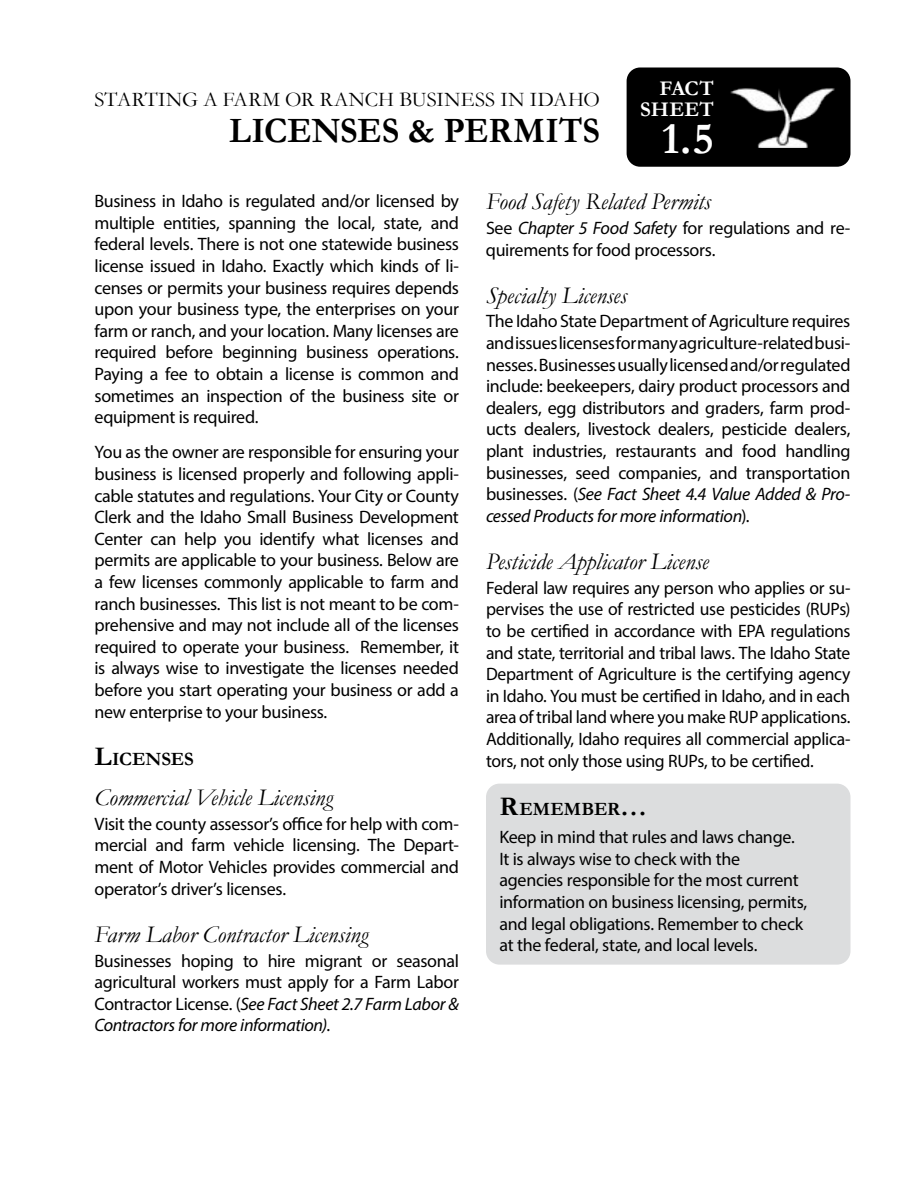
<style>
.page{position:relative;width:918px;height:1188px;background:#fff}
.page>*{position:absolute;margin:0;border:0;box-sizing:border-box;transform-origin:0 0}
.t1{font:700 45px "Garamond";color:#fff}
.t2{font:700 36px "Garamond";color:#000;scale:.95 1}
.t3{font:italic 24px "Garamond";letter-spacing:-.005em;color:#000}
.t4{font:21px "Garamond";letter-spacing:.01em;color:#000}
.t5{font:700 21px/21px "Garamond";letter-spacing:.005em;color:#fff;text-align:right}
.t6{font:700 18.9px "Garamond";letter-spacing:.005em;color:#000}
.t7{font:18px/21.6px "Myriad Pro";letter-spacing:-.02em;color:#000;text-align:justify}
.s1{font-size:27px}
.s2{font-style:italic}
</style>
<div class="page">
<div style="left:486px;top:784px;width:364px;height:181px;background:#dcddde;border-radius:14px"></div>
<div style="left:627px;top:68px;width:223px;height:99px;background:#000;border-radius:14px"></div>
<img style="left:730px;top:88px;width:105px;height:59px">
<p class="t4" style="left:95px;top:85px;width:507px">STARTING A FARM OR RANCH BUSINESS IN IDAHO</p>
<h2 class="t2" style="left:229px;top:106px;width:392px">LICENSES &amp; PERMITS</h2>
<p class="t5" style="left:640px;top:78px;width:75px">FACT<br>SHEET</p>
<h1 class="t1" style="left:662px;top:108px;width:53px">1.5</h1>
<p class="t7" style="left:94px;top:190px;width:366px">Business in Idaho is regulated and/or licensed by multiple entities, spanning the local, state, and federal levels. There is not one statewide business license issued in Idaho. Exactly which kinds of li&shy;censes or permits your business requires depends upon your business type, the enterprises on your farm or ranch, and your location. Many licenses are required before beginning business operations.<br>Paying a fee to obtain a license is common and sometimes an inspection of the business site or equipment is required.</p>
<p class="t7" style="left:94px;top:441px;width:366px">You as the owner are responsible for ensuring your business is licensed properly and following appli&shy;cable statutes and regulations. Your City or County Clerk and the Idaho Small Business Development Center can help you identify what licenses and permits are applicable to your business. Below are a few licenses commonly applicable to farm and ranch businesses. This list is not meant to be com&shy;prehensive and may not include all of the licenses required to operate your business. Remember, it is always wise to investigate the licenses needed before you start operating your business or add a new enterprise to your business.</p>
<p class="t6" style="left:94px;top:746px;width:101px"><span class="s1">L</span>ICENSES</p>
<h3 class="t3" style="left:94px;top:781px;width:240px">Commercial Vehicle Licensing</h3>
<p class="t7" style="left:94px;top:813px;width:366px">Visit the county assessor’s office for help with com&shy;mercial and farm vehicle licensing. The Depart&shy;ment of Motor Vehicles provides commercial and operator’s driver’s licenses.</p>
<h3 class="t3" style="left:94px;top:918px;width:275px">Farm Labor Contractor Licensing</h3>
<p class="t7" style="left:94px;top:949px;width:366px">Businesses hoping to hire migrant or seasonal agricultural workers must apply for a Farm Labor Contractor License. (<span class="s2">See Fact Sheet 2.7 Farm Labor &amp; Contractors for more information)</span>.</p>
<h3 class="t3" style="left:486px;top:186px;width:226px">Food Safety Related Permits</h3>
<p class="t7" style="left:486px;top:217px;width:366px">See <span class="s2">Chapter 5 Food Safety</span> for regulations and re&shy;quirements for food processors.</p>
<h3 class="t3" style="left:486px;top:279px;width:143px">Specialty Licenses</h3>
<p class="t7" style="left:486px;top:310px;width:366px">The Idaho State Department of Agriculture requires and issues licenses for many agriculture-related busi&shy;nesses. Businesses usually licensed and/or regulated include: beekeepers, dairy product processors and dealers, egg distributors and graders, farm prod&shy;ucts dealers, livestock dealers, pesticide dealers, plant industries, restaurants and food handling businesses, seed companies, and transportation businesses. (<span class="s2">See Fact Sheet 4.4 Value Added &amp; Pro&shy;cessed Products for more information</span>).</p>
<h3 class="t3" style="left:486px;top:545px;width:224px">Pesticide Applicator License</h3>
<p class="t7" style="left:486px;top:577px;width:366px">Federal law requires any person who applies or su&shy;pervises the use of restricted use pesticides (RUPs) to be certified in accordance with EPA regulations and state, territorial and tribal laws. The Idaho State Department of Agriculture is the certifying agency in Idaho. You must be certified in Idaho, and in each area of tribal land where you make RUP applications.<br>Additionally, Idaho requires all commercial applica&shy;tors, not only those using RUPs, to be certified.</p>
<p class="t6" style="left:500px;top:796px;width:149px"><span class="s1">R</span>EMEMBER<span class="s1">…</span></p>
<p class="t7" style="left:500px;top:826px;width:309px;text-align:left">Keep in mind that rules and laws change.<br>It is always wise to check with the agencies responsible for the most current information on business licensing, permits, and legal obligations. Remember to check at the federal, state, and local levels.</p>
</div>
